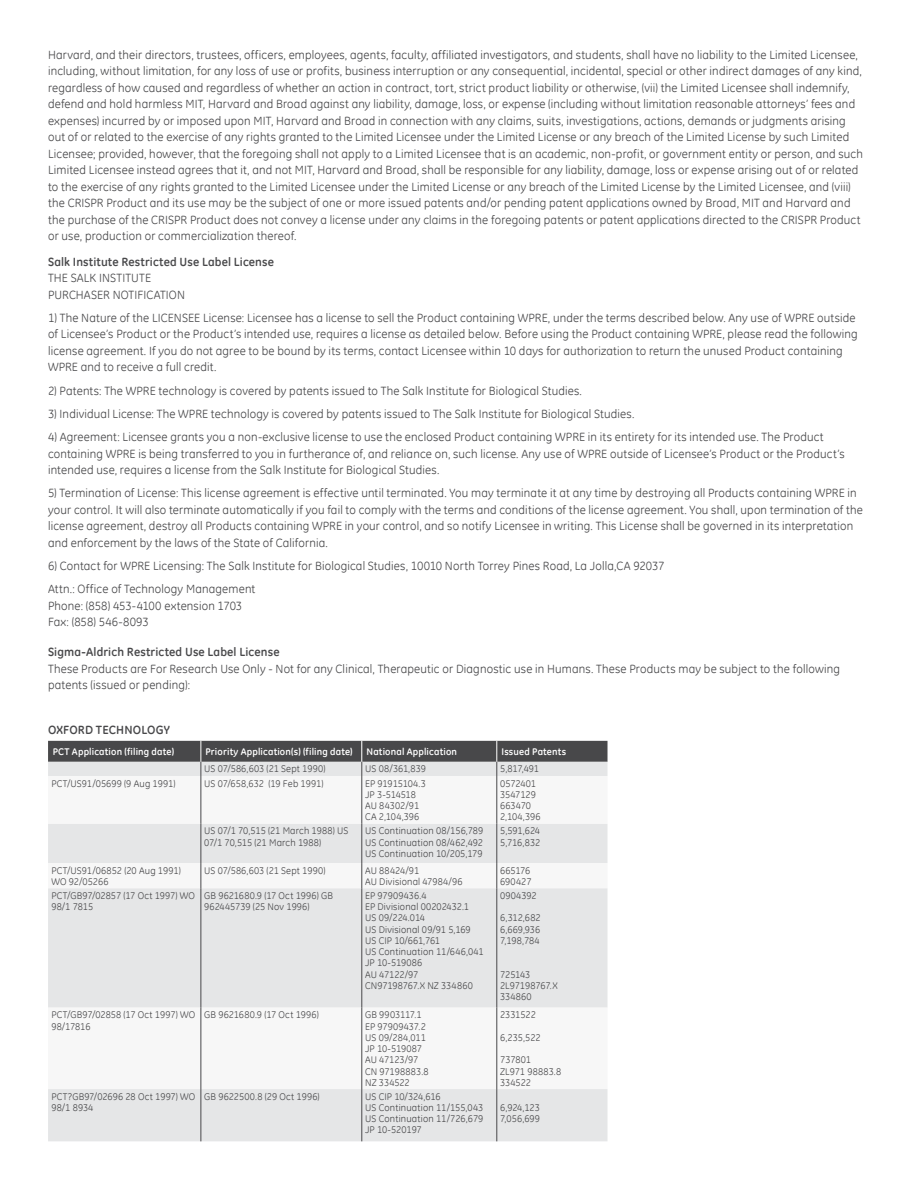
<style>
.page{position:relative;width:918px;height:1188px;background:#fff}
.page>*{position:absolute;margin:0;border:0;box-sizing:border-box;transform-origin:0 0}
.t1{font:12px/16.5px "GE Inspira";letter-spacing:.015em;color:#48484a}
.t2{font:700 12px "GE Inspira";letter-spacing:.015em;color:#48484a}
.t3{font:9.75px/11.2px "GE Inspira";letter-spacing:.01em;color:#48484a}
.t4{font:700 9.75px "GE Inspira";letter-spacing:.02em;color:#fff}
.t5{font:9.75px/11.2px "GE Inspira";letter-spacing:-.015em;color:#48484a}
</style>
<div class="page">
<div style="left:48px;top:1089px;width:560px;height:52px;background:#e5e6e7"></div>
<svg style="left:48px;top:776px;width:560px;height:313px;fill:#e5e6e7"></svg>
<svg style="left:48px;top:741px;width:560px;height:35px;background:#88898a"></svg>
<hr style="left:201px;top:776px;width:1px;height:48px;background:#48484a">
<hr style="left:362px;top:776px;width:1px;height:48px;background:#48484a">
<hr style="left:497px;top:776px;width:1px;height:48px;background:#48484a">
<hr style="left:201px;top:824px;width:1px;height:39px;background:#48484a">
<hr style="left:362px;top:824px;width:1px;height:39px;background:#48484a">
<hr style="left:497px;top:824px;width:1px;height:39px;background:#48484a">
<svg style="left:201px;top:863px;width:1px;height:25px"></svg>
<svg style="left:362px;top:863px;width:1px;height:25px"></svg>
<svg style="left:497px;top:863px;width:1px;height:25px"></svg>
<hr style="left:201px;top:888px;width:1px;height:120px;background:#48484a">
<hr style="left:362px;top:888px;width:1px;height:120px;background:#48484a">
<hr style="left:497px;top:888px;width:1px;height:120px;background:#48484a">
<hr style="left:201px;top:1008px;width:1px;height:81px;background:#48484a">
<hr style="left:362px;top:1008px;width:1px;height:81px;background:#48484a">
<hr style="left:497px;top:1008px;width:1px;height:81px;background:#48484a">
<hr style="left:201px;top:1089px;width:1px;height:52px;background:#48484a">
<hr style="left:362px;top:1089px;width:1px;height:52px;background:#48484a">
<hr style="left:497px;top:1089px;width:1px;height:52px;background:#48484a">
<p class="t1" style="left:48px;top:46px;width:816px">Harvard, and their directors, trustees, officers, employees, agents, faculty, affiliated investigators, and students, shall have no liability to the Limited Licensee, including, without limitation, for any loss of use or profits, business interruption or any consequential, incidental, special or other indirect damages of any kind, regardless of how caused and regardless of whether an action in contract, tort, strict product liability or otherwise, (vii) the Limited Licensee shall indemnify, defend and hold harmless MIT, Harvard and Broad against any liability, damage, loss, or expense (including without limitation reasonable attorneys’ fees and expenses) incurred by or imposed upon MIT, Harvard and Broad in connection with any claims, suits, investigations, actions, demands or judgments arising out of or related to the exercise of any rights granted to the Limited Licensee under the Limited License or any breach of the Limited License by such Limited Licensee; provided, however, that the foregoing shall not apply to a Limited Licensee that is an academic, non-profit, or government entity or person, and such Limited Licensee instead agrees that it, and not MIT, Harvard and Broad, shall be responsible for any liability, damage, loss or expense arising out of or related to the exercise of any rights granted to the Limited Licensee under the Limited License or any breach of the Limited License by the Limited Licensee, and (viii) the CRISPR Product and its use may be the subject of one or more issued patents and/or pending patent applications owned by Broad, MIT and Harvard and the purchase of the CRISPR Product does not convey a license under any claims in the foregoing patents or patent applications directed to the CRISPR Product or use, production or commercialization thereof.</p>
<p class="t2" style="left:48px;top:254px;width:227px">Salk Institute Restricted Use Label License</p>
<p class="t1" style="left:48px;top:269px;width:138px">THE SALK INSTITUTE<br>PURCHASER NOTIFICATION</p>
<p class="t1" style="left:48px;top:309px;width:811px">1) The Nature of the LICENSEE License: Licensee has a license to sell the Product containing WPRE, under the terms described below. Any use of WPRE outside of Licensee’s Product or the Product’s intended use, requires a license as detailed below. Before using the Product containing WPRE, please read the following license agreement. If you do not agree to be bound by its terms, contact Licensee within 10 days for authorization to return the unused Product containing WPRE and to receive a full credit.</p>
<p class="t1" style="left:48px;top:382px;width:535px">2) Patents: The WPRE technology is covered by patents issued to The Salk Institute for Biological Studies.</p>
<p class="t1" style="left:48px;top:405px;width:588px">3) Individual License: The WPRE technology is covered by patents issued to The Salk Institute for Biological Studies.</p>
<p class="t1" style="left:48px;top:428px;width:798px">4) Agreement: Licensee grants you a non-exclusive license to use the enclosed Product containing WPRE in its entirety for its intended use. The Product containing WPRE is being transferred to you in furtherance of, and reliance on, such license. Any use of WPRE outside of Licensee’s Product or the Product’s intended use, requires a license from the Salk Institute for Biological Studies.</p>
<p class="t1" style="left:48px;top:485px;width:817px">5) Termination of License: This license agreement is effective until terminated. You may terminate it at any time by destroying all Products containing WPRE in your control. It will also terminate automatically if you fail to comply with the terms and conditions of the license agreement. You shall, upon termination of the license agreement, destroy all Products containing WPRE in your control, and so notify Licensee in writing. This License shall be governed in its interpretation and enforcement by the laws of the State of California.</p>
<p class="t1" style="left:48px;top:554px;width:618px;line-height:23.2px">6) Contact for WPRE Licensing: The Salk Institute for Biological Studies, 10010 North Torrey Pines Road, La Jolla,CA 92037<br>Attn.: Office of Technology Management</p>
<p class="t1" style="left:48px;top:597px;width:196px">Phone: (858) 453-4100 extension 1703<br>Fax: (858) 546-8093</p>
<p class="t2" style="left:48px;top:644px;width:233px">Sigma-Aldrich Restricted Use Label License</p>
<p class="t1" style="left:48px;top:660px;width:793px">These Products are For Research Use Only - Not for any Clinical, Therapeutic or Diagnostic use in Humans. These Products may be subject to the following patents (issued or pending):</p>
<p class="t2" style="left:48px;top:722px;width:123px">OXFORD TECHNOLOGY</p>
<p class="t4" style="left:53px;top:745px;width:123px">PCT Application (filing date)</p>
<p class="t4" style="left:206px;top:745px;width:149px">Priority Application(s) (filing date)</p>
<p class="t4" style="left:366px;top:745px;width:92px">National Application</p>
<p class="t4" style="left:501px;top:745px;width:66px">Issued Patents</p>
<p class="t3" style="left:204px;top:763px;width:123px">US 07/586,603 (21 Sept 1990)</p>
<p class="t3" style="left:365px;top:763px;width:62px">US 08/361,839</p>
<p class="t3" style="left:500px;top:763px;width:40px">5,817,491</p>
<p class="t3" style="left:51px;top:777px;width:126px">PCT/US91/05699 (9 Aug 1991)</p>
<p class="t3" style="left:204px;top:777px;width:121px">US 07/658,632 (19 Feb 1991)</p>
<p class="t3" style="left:365px;top:777px;width:62px">EP 91915104.3<br>JP 3-514518<br>AU 84302/91<br>CA 2,104,396</p>
<p class="t3" style="left:500px;top:777px;width:42px">0572401<br>3547129<br>663470<br>2,104,396</p>
<p class="t3" style="left:204px;top:825px;width:146px">US 07/1 70,515 (21 March 1988) US<br>07/1 70,515 (21 March 1988)</p>
<p class="t3" style="left:365px;top:825px;width:120px;text-align:justify">US Continuation 08/156,789<br>US Continuation 08/462,492<br>US Continuation 10/205,179</p>
<p class="t5" style="left:500px;top:825px;width:42px">5,591,624<br>5,716,832</p>
<p class="t3" style="left:51px;top:864px;width:131px">PCT/US91/06852 (20 Aug 1991)<br>WO 92/05266</p>
<p class="t3" style="left:204px;top:864px;width:123px">US 07/586,603 (21 Sept 1990)</p>
<p class="t3" style="left:365px;top:864px;width:99px">AU 88424/91<br>AU Divisional 47984/96</p>
<p class="t3" style="left:500px;top:864px;width:33px">665176<br>690427</p>
<p class="t3" style="left:51px;top:890px;width:145px">PCT/GB97/02857 (17 Oct 1997) WO<br>98/1 7815</p>
<p class="t3" style="left:204px;top:890px;width:130px">GB 9621680.9 (17 Oct 1996) GB<br>962445739 (25 Nov 1996)</p>
<p class="t3" style="left:365px;top:890px;width:120px">EP 97909436.4<br>EP Divisional 00202432.1<br>US 09/224.014<br>US Divisional 09/91 5,169<br>US CIP 10/661,761<br>US Continuation 11/646,041<br>JP 10-519086<br>AU 47122/97<br>CN97198767.X NZ 334860</p>
<p class="t3" style="left:500px;top:890px;width:38px">0904392</p>
<p class="t3" style="left:500px;top:912px;width:42px;text-align:justify">6,312,682<br>6,669,936<br>7,198,784</p>
<p class="t3" style="left:500px;top:968px;width:59px">725143<br>2L97198767.X<br>334860</p>
<p class="t3" style="left:51px;top:1009px;width:145px">PCT/GB97/02858 (17 Oct 1997) WO<br>98/17816</p>
<p class="t3" style="left:204px;top:1009px;width:116px">GB 9621680.9 (17 Oct 1996)</p>
<p class="t3" style="left:365px;top:1009px;width:65px">GB 9903117.1<br>EP 97909437.2<br>US 09/284,011<br>JP 10-519087<br>AU 47123/97<br>CN 97198883.8<br>NZ 334522</p>
<p class="t3" style="left:500px;top:1009px;width:37px">2331522</p>
<p class="t3" style="left:500px;top:1032px;width:42px">6,235,522</p>
<p class="t3" style="left:500px;top:1054px;width:63px">737801<br>ZL971 98883.8<br>334522</p>
<p class="t3" style="left:51px;top:1091px;width:146px">PCT?GB97/02696 28 Oct 1997) WO<br>98/1 8934</p>
<p class="t3" style="left:204px;top:1091px;width:117px">GB 9622500.8 (29 Oct 1996)</p>
<p class="t3" style="left:365px;top:1091px;width:120px">US CIP 10/324,616<br>US Continuation 11/155,043<br>US Continuation 11/726,679<br>JP 10-520197</p>
<p class="t3" style="left:500px;top:1102px;width:41px">6,924,123<br>7,056,699</p>
</div>
